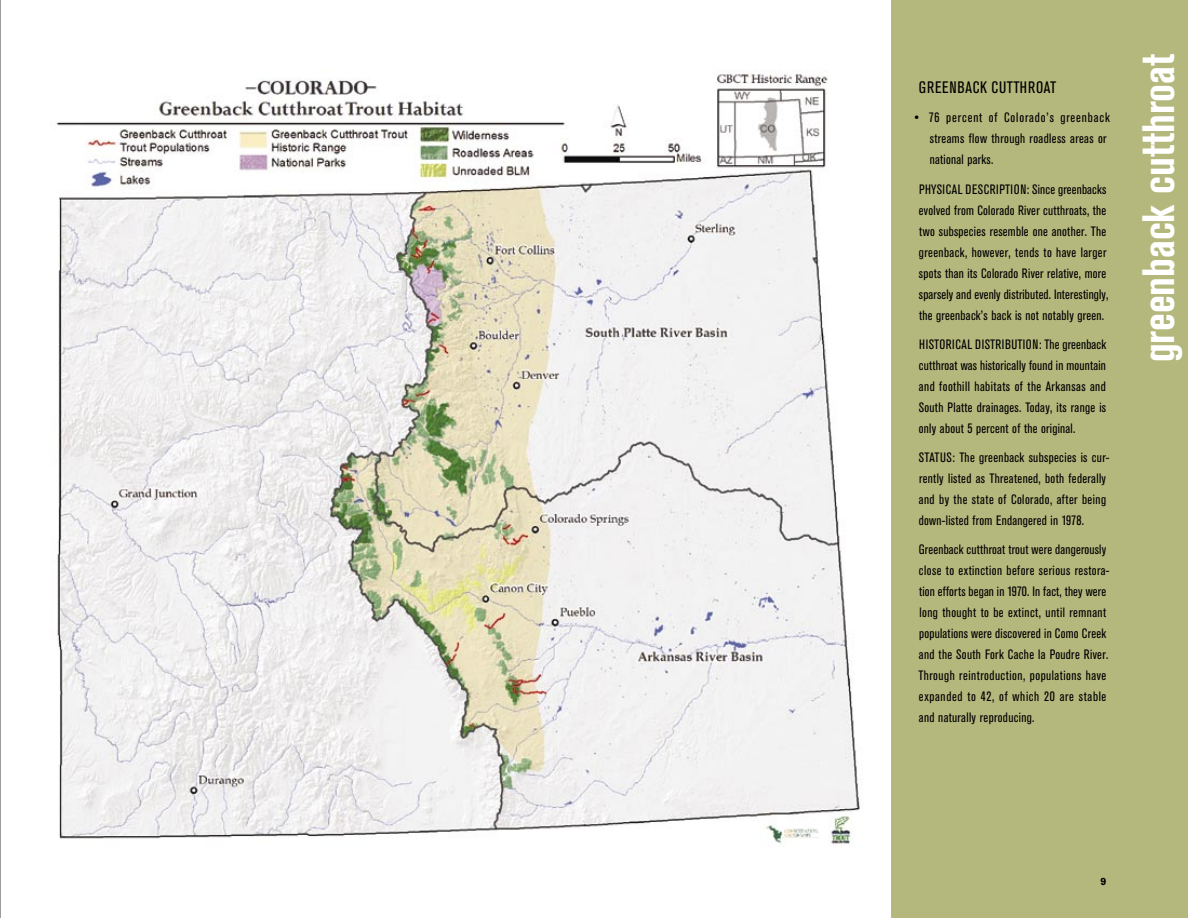
<style>
.page{position:relative;width:1188px;height:918px;background:#fff}
.page>*{position:absolute;margin:0;border:0;box-sizing:border-box;transform-origin:0 0}
.t1{font:700 condensed 45px "Akzidenz Grotesk BE";color:#fff}
.t2{font:condensed 16.5px "Akzidenz Grotesk BE";letter-spacing:.04em;color:#000}
.t3{font:condensed 13.5px/21px "Akzidenz Grotesk BE";letter-spacing:.025em;color:#000}
.t4{font:700 10.5px "Akzidenz Grotesk BE";color:#000}
</style>
<div class="page">
<hr style="left:0;top:0;width:1px;height:918px;background:#7c7c7c">
<img style="left:56px;top:71px;width:804px;height:773px">
<div style="left:891px;top:0;width:297px;height:918px;background:#b5b87d"></div>
<p class="t2" style="left:919px;top:79px;width:139px">GREENBACK CUTTHROAT</p>
<p class="t3" style="left:930px;top:108px;width:182px;text-indent:-15px">• 76 percent of Colorado’s greenback streams flow through roadless areas or national parks.</p>
<p class="t3" style="left:919px;top:179px;width:191px">PHYSICAL DESCRIPTION: Since greenbacks evolved from Colorado River cutthroats, the two subspecies resemble one another. The greenback, however, tends to have larger spots than its Colorado River relative, more sparsely and evenly distributed. Interestingly, the greenback’s back is not notably green.</p>
<p class="t3" style="left:919px;top:334px;width:189px;text-align:justify">HISTORICAL DISTRIBUTION: The greenback cutthroat was historically found in mountain and foothill habitats of the Arkansas and South Platte drainages. Today, its range is only about 5 percent of the original.</p>
<p class="t3" style="left:919px;top:447px;width:192px">STATUS: The greenback subspecies is cur&shy;rently listed as Threatened, both federally and by the state of Colorado, after being down-listed from Endangered in 1978.</p>
<p class="t3" style="left:918px;top:539px;width:193px">Greenback cutthroat trout were dangerously close to extinction before serious restora&shy;tion efforts began in 1970. In fact, they were long thought to be extinct, until remnant populations were discovered in Como Creek and the South Fork Cache la Poudre River.<br>Through reintroduction, populations have expanded to 42, of which 20 are stable and naturally reproducing.</p>
<h1 class="t1" style="left:1133px;top:362px;width:310px;rotate:-90deg">greenback cutthroat</h1>
<p class="t4" style="left:1101px;top:876px;width:7px">9</p>
</div>
